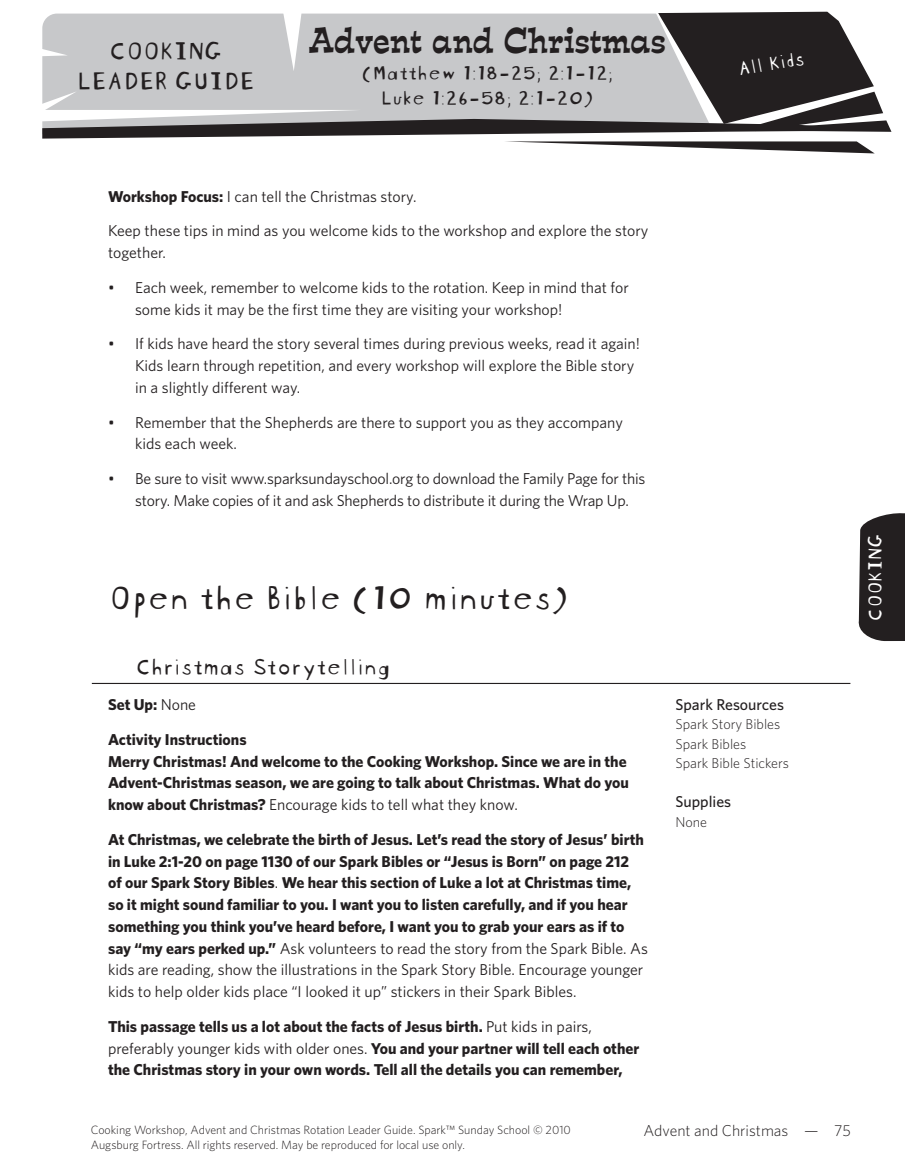
<style>
.page{position:relative;width:905px;height:1175px;background:#fff}
.page>*{position:absolute;margin:0;border:0;box-sizing:border-box;transform-origin:0 0}
._1h1{font:36px "Blockhead Unplugged";color:#231f20}
.t1{font:33px "Estro Font";letter-spacing:-.01em;color:#231f20;scale:.9 1}
.A_head{font:27px/30px "Blockhead Unplugged";color:#231f20;text-align:center}
._2h2{font:24px "Blockhead Unplugged";color:#231f20}
.t2{font:21px/25.2px "Blockhead Unplugged";color:#231f20;text-align:center}
.A_head-2{font:21px "Blockhead Unplugged";color:#fff}
.Body{font:700 15.75px/21.8px "Whitney";color:#231f20}
._6BL{font:15.75px/21.8px "Whitney";color:#231f20}
._0Body-no___before{font:700 15.75px/21.8px "Whitney";color:#231f20}
.Body-2{font:15.75px/21.8px "Whitney";color:#231f20}
._4Sidebar_head{font:500 15.75px "Whitney";color:#231f20}
.t3{font:300 15.75px "Whitney";color:#231f20}
._5Sidebar_text{font:300 14.25px "Whitney";color:#231f20}
.t4{font:300 12px/15px "Whitney";color:#231f20}
.s1{font-weight:700}
.s2{font-weight:400}
</style>
<div class="page">
<svg style="left:42px;top:11px;width:849px;height:142px"></svg>
<svg style="left:858px;top:513px;width:46px;height:128px;background:#353132"></svg>
<hr style="left:92px;top:683px;width:758px;height:1px;background:#231f20">
<p class="A_head" style="left:76px;top:33px;width:179px">COOKING<br>LEADER GUIDE</p>
<h2 class="t1" style="left:308px;top:17px;width:398px">Advent and Christmas</h2>
<h3 class="t2" style="left:361px;top:58px;width:253px">(Matthew 1:18-25; 2:1-12;<br>Luke 1:26-58; 2:1-20)</h3>
<p class="A_head-2" style="left:734px;top:52px;width:69px;rotate:-10deg">All Kids</p>
<p class="Body-2" style="left:108px;top:185px;width:310px"><span class="s1">Workshop Focus:</span> I can tell the Christmas story.</p>
<p class="Body-2" style="left:108px;top:220px;width:542px">Keep these tips in mind as you welcome kids to the workshop and explore the story together.</p>
<p class="_6BL" style="left:135px;top:276px;width:495px;text-indent:-27px">• Each week, remember to welcome kids to the rotation. Keep in mind that for some kids it may be the first time they are visiting your workshop!</p>
<p class="_6BL" style="left:135px;top:332px;width:506px;text-indent:-27px">• If kids have heard the story several times during previous weeks, read it again!<br>Kids learn through repetition, and every workshop will explore the Bible story in a slightly different way.</p>
<p class="_6BL" style="left:135px;top:411px;width:489px;text-indent:-27px">• Remember that the Shepherds are there to support you as they accompany kids each week.</p>
<p class="_6BL" style="left:135px;top:467px;width:512px;text-indent:-27px">• Be sure to visit www.sparksundayschool.org to download the Family Page for this story. Make copies of it and ask Shepherds to distribute it during the Wrap Up.</p>
<p class="_1h1" style="left:108px;top:568px;width:462px">Open the Bible (10 minutes)</p>
<p class="_2h2" style="left:135px;top:646px;width:256px">Christmas Storytelling</p>
<p class="Body" style="left:108px;top:693px;width:89px">Set Up: <span class="s2">None</span></p>
<p class="Body" style="left:108px;top:728px;width:140px">Activity Instructions</p>
<p class="_0Body-no___before" style="left:108px;top:750px;width:522px">Merry Christmas! And welcome to the Cooking Workshop. Since we are in the<br>Advent-Christmas season, we are going to talk about Christmas. What do you know about Christmas? <span class="s2">Encourage kids to tell what they know.</span></p>
<p class="Body" style="left:108px;top:828px;width:541px">At Christmas, we celebrate the birth of Jesus. Let’s read the story of Jesus’ birth in Luke 2:1-20 on page 1130 of our Spark Bibles or “Jesus is Born” on page 212<br>of our Spark Story Bibles<span class="s2">.</span> We hear this section of Luke a lot at Christmas time, so it might sound familiar to you. I want you to listen carefully, and if you hear something you think you’ve heard before, I want you to grab your ears as if to say “my ears perked up.” <span class="s2">Ask volunteers to read the story from the Spark Bible. As kids are reading, show the illustrations in the Spark Story Bible. Encourage younger kids to help older kids place “I looked it up” stickers in their Spark Bibles.</span></p>
<p class="Body" style="left:108px;top:1015px;width:533px">This passage tells us a lot about the facts of Jesus birth. <span class="s2">Put kids in pairs, preferably younger kids with older ones.</span> You and your partner will tell each other the Christmas story in your own words. Tell all the details you can remember,</p>
<p class="_4Sidebar_head" style="left:675px;top:694px;width:110px">Spark Resources</p>
<p class="_5Sidebar_text" style="left:675px;top:714px;width:106px">Spark Story Bibles</p>
<p class="_5Sidebar_text" style="left:675px;top:734px;width:72px">Spark Bibles</p>
<p class="_5Sidebar_text" style="left:675px;top:753px;width:115px">Spark Bible Stickers</p>
<p class="_4Sidebar_head" style="left:675px;top:791px;width:57px">Supplies</p>
<p class="_5Sidebar_text" style="left:675px;top:812px;width:33px">None</p>
<h3 class="A_head-2" style="left:857px;top:621px;width:89px;rotate:-90deg">COOKING</h3>
<p class="t4" style="left:91px;top:1122px;width:481px">Cooking Workshop, Advent and Christmas Rotation Leader Guide. Spark™ Sunday School © 2010<br>Augsburg Fortress. All rights reserved. May be reproduced for local use only.</p>
<p class="t3" style="left:643px;top:1119px;width:209px">Advent and Christmas — 75</p>
</div>
